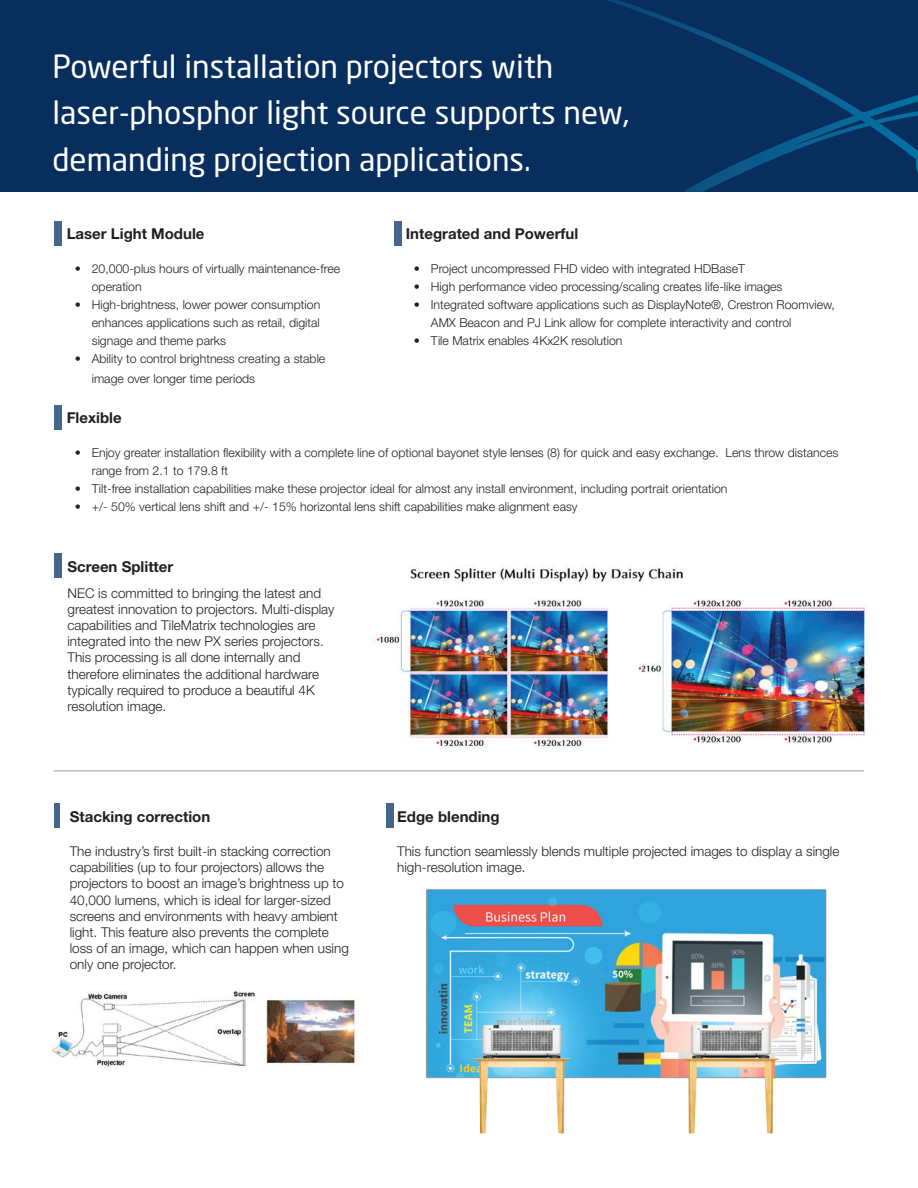
<style>
.page{position:relative;width:918px;height:1188px;background:#fff}
.page>*{position:absolute;margin:0;border:0;box-sizing:border-box;transform-origin:0 0}
.t1{font:31.5px/46.5px "Neo Sans Std";color:#fff}
.t2{font:700 15px "Helvetica Neue LT Std";color:#231f20}
.t3{font:300 13.5px/16.2px "Helvetica Neue LT Std";color:#231f20}
.t4{font:300 12.3px/18px "Helvetica Neue LT Std";color:#231f20}
.s1{font-weight:700}
</style>
<div class="page">
<div style="left:0;top:1px;width:918px;height:191px;background:#082e5e"></div>
<svg style="left:606px;top:0;width:312px;height:192px"></svg>
<hr style="left:54px;top:770px;width:810px;height:2px;background:#231f20">
<img style="left:426px;top:889px;width:401px;height:245px">
<img style="left:52px;top:990px;width:303px;height:77px">
<img style="left:374px;top:568px;width:493px;height:181px">
<div style="left:54px;top:554px;width:7px;height:24px;background:#46658c"></div>
<div style="left:54px;top:804px;width:6px;height:24px;background:#46658c"></div>
<div style="left:386px;top:804px;width:7px;height:24px;background:#46658c"></div>
<div style="left:54px;top:221px;width:7px;height:24px;background:#46658c"></div>
<div style="left:394px;top:221px;width:7px;height:24px;background:#46658c"></div>
<div style="left:54px;top:405px;width:7px;height:24px;background:#46658c"></div>
<h1 class="t1" style="left:52px;top:43px;width:579px">Powerful installation projectors with laser-phosphor light source supports new, demanding projection applications.</h1>
<p class="t2" style="left:406px;top:224px;width:174px">Integrated and Powerful</p>
<p class="t4" style="left:414px;top:259px;width:332px"><span class="s1">•</span> Project uncompressed FHD video with integrated HDBaseT</p>
<p class="t4" style="left:414px;top:277px;width:370px"><span class="s1">•</span> High performance video processing/scaling creates life-like images</p>
<p class="t4" style="left:431px;top:295px;width:406px;text-indent:-17px"><span class="s1">•</span> Integrated software applications such as DisplayNote®, Crestron Roomview,<br>AMX Beacon and PJ Link allow for complete interactivity and control</p>
<p class="t4" style="left:414px;top:331px;width:210px"><span class="s1">•</span> Tile Matrix enables 4Kx2K resolution</p>
<p class="t2" style="left:67px;top:225px;width:139px">Laser Light Module</p>
<p class="t4" style="left:92px;top:260px;width:250px;text-indent:-17px"><span class="s1">•</span> 20,000-plus hours of virtually maintenance-free operation</p>
<p class="t4" style="left:92px;top:296px;width:230px;text-align:justify;text-indent:-17px"><span class="s1">•</span> High-brightness, lower power consumption enhances applications such as retail, digital signage and theme parks</p>
<p class="t4" style="left:92px;top:349px;width:235px;line-height:19.5px;text-indent:-17px"><span class="s1">•</span> Ability to control brightness creating a stable image over longer time periods</p>
<p class="t2" style="left:67px;top:409px;width:56px">Flexible</p>
<p class="t4" style="left:92px;top:444px;width:748px;text-indent:-17px"><span class="s1">•</span> Enjoy greater installation flexibility with a complete line of optional bayonet style lenses (8) for quick and easy exchange. Lens throw distances range from 2.1 to 179.8 ft</p>
<p class="t4" style="left:75px;top:480px;width:654px"><span class="s1">•</span> Tilt-free installation capabilities make these projector ideal for almost any install environment, including portrait orientation</p>
<p class="t4" style="left:75px;top:498px;width:504px"><span class="s1">•</span> +/- 50% vertical lens shift and +/- 15% horizontal lens shift capabilities make alignment easy</p>
<p class="t2" style="left:68px;top:557px;width:107px">Screen Splitter</p>
<p class="t3" style="left:68px;top:584px;width:269px">NEC is committed to bringing the latest and greatest innovation to projectors. Multi-display capabilities and TileMatrix technologies are integrated into the new PX series projectors.<br>This processing is all done internally and therefore eliminates the additional hardware typically required to produce a beautiful 4K resolution image.</p>
<p class="t2" style="left:70px;top:807px;width:142px">Stacking correction</p>
<p class="t3" style="left:70px;top:843px;width:281px">The industry’s first built-in stacking correction capabilities (up to four projectors) allows the projectors to boost an image’s brightness up to 40,000 lumens, which is ideal for larger-sized screens and environments with heavy ambient light. This feature also prevents the complete loss of an image, which can happen when using only one projector.</p>
<p class="t2" style="left:397px;top:807px;width:104px">Edge blending</p>
<p class="t3" style="left:397px;top:843px;width:444px">This function seamlessly blends multiple projected images to display a single high-resolution image.</p>
</div>
